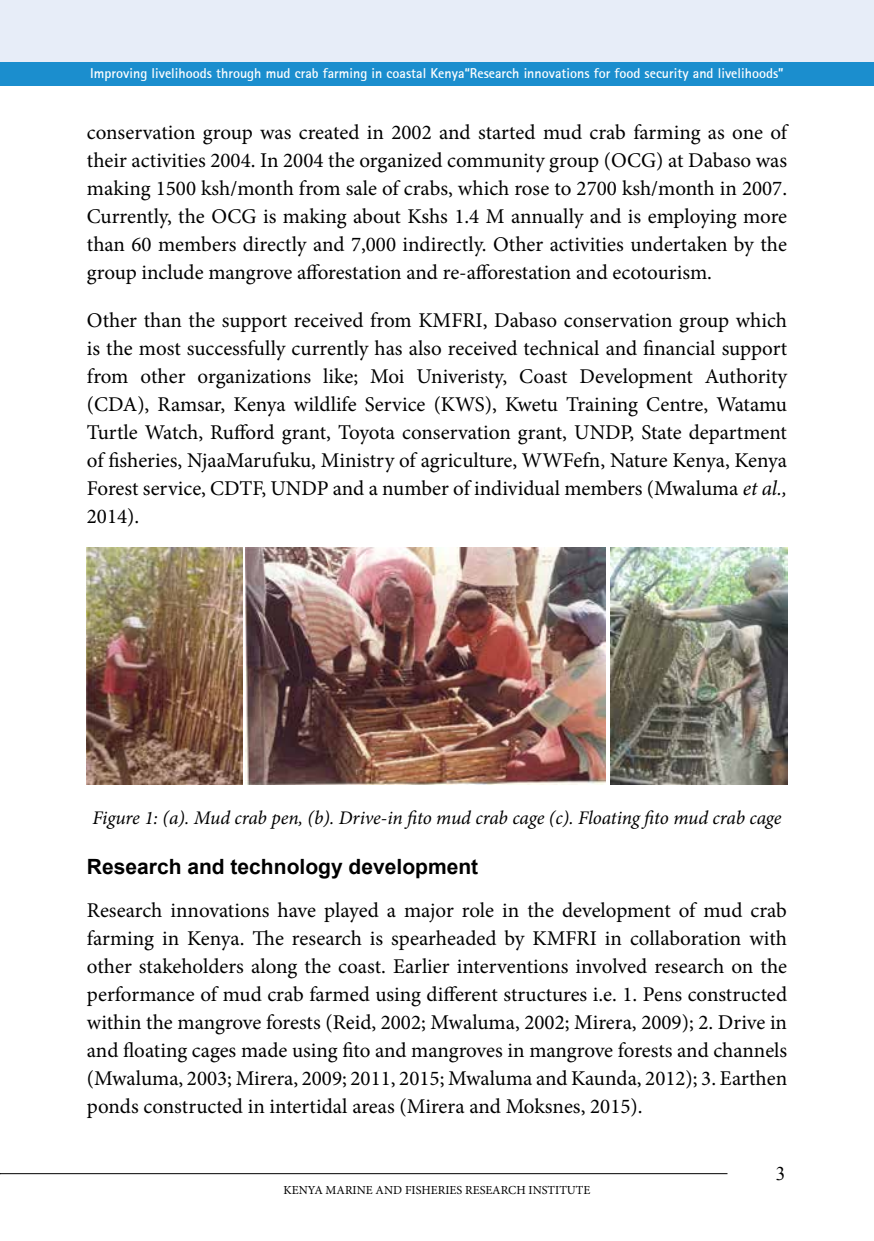
<style>
.page{position:relative;width:874px;height:1241px;background:#fff}
.page>*{position:absolute;margin:0;border:0;box-sizing:border-box;transform-origin:0 0}
.t1{font:21px/28px "Minion Pro";color:#000;text-align:justify}
.t2{font:700 21px "Arial KOI8";color:#000}
.t3{font:italic 19.25px "Minion Pro";letter-spacing:-.01em;color:#000}
.t4{font:19.25px "Times New Roman";color:#000}
.t5{font:700 14px "Rotis Sans Serif";color:#fff}
.t6{font:12.25px "Minion Pro";color:#000}
.s1{font-style:italic}
</style>
<div class="page">
<div style="left:0;top:62px;width:873px;height:24px;background:#1b8ece"></div>
<div style="left:0;top:0;width:873px;height:62px;background:#e7edf8"></div>
<hr style="left:0;top:1172px;width:727px;height:1px;background:#000">
<img style="left:86px;top:547px;width:156px;height:237px">
<img style="left:245px;top:547px;width:360px;height:237px">
<img style="left:610px;top:547px;width:177px;height:237px">
<p class="t5" style="left:90px;top:64px;width:694px">Improving livelihoods through mud crab farming in coastal Kenya“Research innovations for food security and livelihoods”</p>
<p class="t1" style="left:87px;top:119px;width:701px">conservation group was created in 2002 and started mud crab farming as one of their activities 2004. In 2004 the organized community group (OCG) at Dabaso was making 1500 ksh/month from sale of crabs, which rose to 2700 ksh/month in 2007.<br>Currently, the OCG is making about Kshs 1.4 M annually and is employing more than 60 members directly and 7,000 indirectly. Other activities undertaken by the group include mangrove afforestation and re-afforestation and ecotourism.</p>
<p class="t1" style="left:87px;top:306px;width:701px">Other than the support received from KMFRI, Dabaso conservation group which is the most successfully currently has also received technical and financial support from other organizations like; Moi Univeristy, Coast Development Authority (CDA), Ramsar, Kenya wildlife Service (KWS), Kwetu Training Centre, Watamu Turtle Watch, Rufford grant, Toyota conservation grant, UNDP, State department of fisheries, NjaaMarufuku, Ministry of agriculture, WWFefn, Nature Kenya, Kenya Forest service, CDTF, UNDP and a number of individual members (Mwaluma <span class="s1">et al., </span>2014).</p>
<p class="t3" style="left:92px;top:804px;width:690px">Figure 1: (a). Mud crab pen, (b). Drive-in fito mud crab cage (c). Floating fito mud crab cage</p>
<p class="t2" style="left:87px;top:854px;width:392px">Research and technology development</p>
<p class="t1" style="left:87px;top:896px;width:701px">Research innovations have played a major role in the development of mud crab farming in Kenya. The research is spearheaded by KMFRI in collaboration with other stakeholders along the coast. Earlier interventions involved research on the performance of mud crab farmed using different structures i.e. 1. Pens constructed within the mangrove forests (Reid, 2002; Mwaluma, 2002; Mirera, 2009); 2. Drive in and floating cages made using fito and mangroves in mangrove forests and channels (Mwaluma, 2003; Mirera, 2009; 2011, 2015; Mwaluma and Kaunda, 2012); 3. Earthen ponds constructed in intertidal areas (Mirera and Moksnes, 2015).</p>
<p class="t6" style="left:283px;top:1181px;width:308px">KENYA MARINE AND FISHERIES RESEARCH INSTITUTE</p>
<p class="t4" style="left:775px;top:1160px;width:11px">3</p>
</div>
